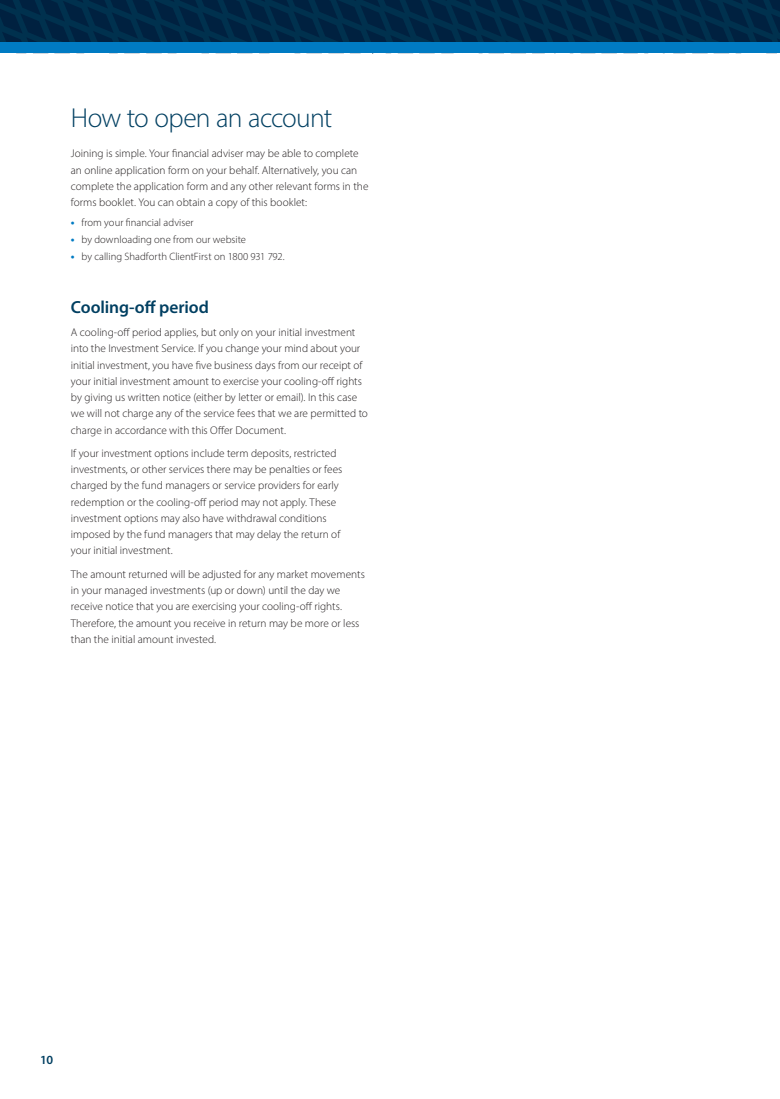
<style>
.page{position:relative;width:780px;height:1099px;background:#fff}
.page>*{position:absolute;margin:0;border:0;box-sizing:border-box;transform-origin:0 0}
.t1{font:300 27.5px "Myriad Pro";letter-spacing:-.03em;color:#003f61}
.t2{font:600 17.5px "Myriad Pro";letter-spacing:-.005em;color:#003f61}
.t3{font:600 12.5px "Myriad Pro";color:#003f61}
.t4{font:300 11.25px/16.2px "Myriad Pro";color:#231f20}
.t5{font:300 10.62px "Myriad Pro";color:#231f20}
.s1{font-weight:700;font-size:11.25px;color:#007bc3}
</style>
<div class="page">
<div style="left:0;top:0;width:780px;height:54px;background:#002947"></div>
<div style="left:0;top:43px;width:780px;height:10px;background:#007bc3"></div>
<h1 class="t1" style="left:71px;top:101px;width:263px">How to open an account</h1>
<p class="t4" style="left:71px;top:145px;width:299px">Joining is simple. Your financial adviser may be able to complete an online application form on your behalf. Alternatively, you can complete the application form and any other relevant forms in the forms booklet. You can obtain a copy of this booklet:</p>
<p class="t5" style="left:71px;top:216px;width:124px"><span class="s1">•</span> from your financial adviser</p>
<p class="t5" style="left:71px;top:233px;width:177px"><span class="s1">•</span> by downloading one from our website</p>
<p class="t5" style="left:71px;top:250px;width:215px"><span class="s1">•</span> by calling Shadforth ClientFirst on 1800 931 792.</p>
<h2 class="t2" style="left:71px;top:296px;width:139px">Cooling-off period</h2>
<p class="t4" style="left:71px;top:324px;width:298px">A cooling-off period applies, but only on your initial investment into the Investment Service. If you change your mind about your initial investment, you have five business days from our receipt of your initial investment amount to exercise your cooling-off rights by giving us written notice (either by letter or email). In this case we will not charge any of the service fees that we are permitted to charge in accordance with this Offer Document.</p>
<p class="t4" style="left:71px;top:445px;width:273px">If your investment options include term deposits, restricted investments, or other services there may be penalties or fees charged by the fund managers or service providers for early redemption or the cooling-off period may not apply. These investment options may also have withdrawal conditions imposed by the fund managers that may delay the return of your initial investment.</p>
<p class="t4" style="left:71px;top:566px;width:295px">The amount returned will be adjusted for any market movements in your managed investments (up or down) until the day we receive notice that you are exercising your cooling-off rights.<br>Therefore, the amount you receive in return may be more or less than the initial amount invested.</p>
<p class="t3" style="left:40px;top:1051px;width:14px">10</p>
</div>
